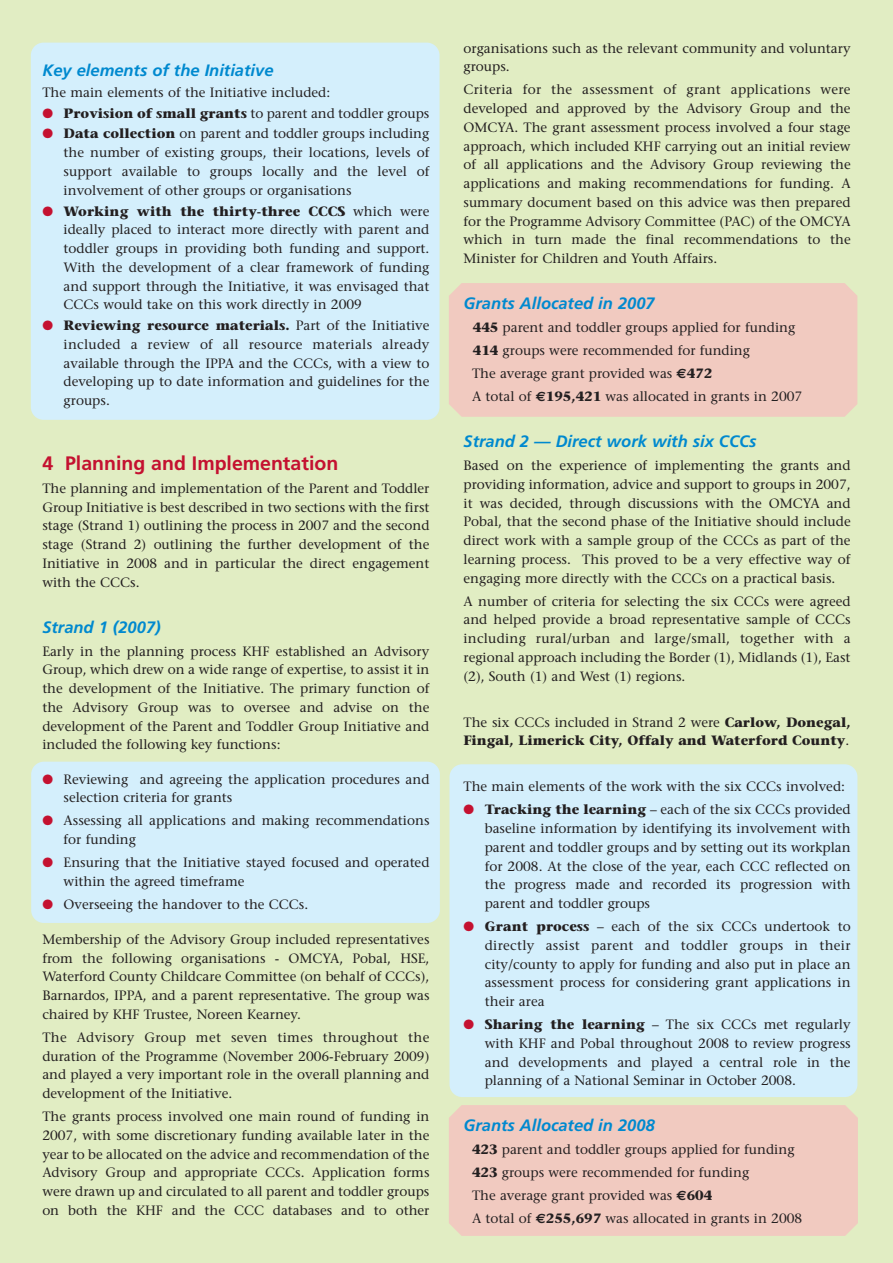
<style>
.page{position:relative;width:893px;height:1263px;background:#fff}
.page>*{position:absolute;margin:0;border:0;box-sizing:border-box;transform-origin:0 0}
.t1{font:700 19.5px "Frutiger";color:#c41130}
.t2{font:italic 700 16.5px "Frutiger";color:#0089cf}
.t3{font:13.5px/18.8px "Stone Serif";color:#231f20;text-align:justify}
.t4{font:700 13.5px/18.8px "Stone Serif";color:#231f20}
.s1{color:#c41130}
.s2{font-weight:700}
.s3{font-family:"Euro Sans";font-weight:700}
.s4{font-weight:400}
</style>
<div class="page">
<div style="left:0;top:0;width:892px;height:1263px;background:#e1edc3"></div>
<div style="left:449px;top:1105px;width:408px;height:131px;background:#f1cac0"></div>
<div style="left:449px;top:283px;width:408px;height:134px;background:#f1cac0"></div>
<div style="left:31px;top:43px;width:408px;height:377px;background:#d4effc;border-radius:13px"></div>
<div style="left:31px;top:762px;width:409px;height:161px;background:#d4effc;border-radius:13px"></div>
<div style="left:449px;top:764px;width:408px;height:333px;background:#d4effc;border-radius:13px"></div>
<p class="t2" style="left:42px;top:63px;width:233px">Key elements of the Initiative</p>
<p class="t3" style="left:42px;top:84px;width:289px">The main elements of the Initiative included:</p>
<p class="t3" style="left:42px;top:105px;width:388px"><span class="s1">●</span> <span class="s2">Provision of small grants</span> to parent and toddler groups</p>
<p class="t3" style="left:64px;top:126px;width:367px;text-indent:-21px"><span class="s1">●</span> <span class="s2">Data collection</span> on parent and toddler groups including the number of existing groups, their locations, levels of support available to groups locally and the level of involvement of other groups or organisations</p>
<p class="t3" style="left:64px;top:203px;width:367px;text-indent:-21px"><span class="s1">●</span> <span class="s2">Working with the thirty-three CCCS</span> which were ideally placed to interact more directly with parent and toddler groups in providing both funding and support.<br>With the development of a clear framework of funding and support through the Initiative, it was envisaged that CCCs would take on this work directly in 2009</p>
<p class="t3" style="left:64px;top:318px;width:367px;text-indent:-21px"><span class="s1">●</span> <span class="s2">Reviewing resource materials.</span> Part of the Initiative included a review of all resource materials already available through the IPPA and the CCCs, with a view to developing up to date information and guidelines for the groups.</p>
<h1 class="t1" style="left:42px;top:455px;width:297px">4 Planning and Implementation</h1>
<p class="t3" style="left:42px;top:480px;width:388px">The planning and implementation of the Parent and Toddler Group Initiative is best described in two sections with the first stage (Strand 1) outlining the process in 2007 and the second stage (Strand 2) outlining the further development of the Initiative in 2008 and in particular the direct engagement with the CCCs.</p>
<p class="t2" style="left:42px;top:620px;width:120px">Strand 1 (2007)</p>
<p class="t3" style="left:42px;top:643px;width:388px">Early in the planning process KHF established an Advisory Group, which drew on a wide range of expertise, to assist it in the development of the Initiative. The primary function of the Advisory Group was to oversee and advise on the development of the Parent and Toddler Group Initiative and included the following key functions:</p>
<p class="t3" style="left:64px;top:771px;width:367px;text-indent:-21px"><span class="s1">●</span> Reviewing and agreeing the application procedures and selection criteria for grants</p>
<p class="t3" style="left:64px;top:813px;width:367px;text-indent:-21px"><span class="s1">●</span> Assessing all applications and making recommendations for funding</p>
<p class="t3" style="left:64px;top:854px;width:367px;text-indent:-21px"><span class="s1">●</span> Ensuring that the Initiative stayed focused and operated within the agreed timeframe</p>
<p class="t3" style="left:42px;top:896px;width:267px"><span class="s1">●</span> Overseeing the handover to the CCCs.</p>
<p class="t3" style="left:42px;top:931px;width:388px">Membership of the Advisory Group included representatives from the following organisations - OMCYA, Pobal, HSE, Waterford County Childcare Committee (on behalf of CCCs), Barnardos, IPPA, and a parent representative. The group was chaired by KHF Trustee, Noreen Kearney.</p>
<p class="t3" style="left:42px;top:1029px;width:388px">The Advisory Group met seven times throughout the duration of the Programme (November 2006-February 2009) and played a very important role in the overall planning and development of the Initiative.</p>
<p class="t3" style="left:42px;top:1108px;width:388px">The grants process involved one main round of funding in 2007, with some discretionary funding available later in the year to be allocated on the advice and recommendation of the Advisory Group and appropriate CCCs. Application forms were drawn up and circulated to all parent and toddler groups on both the KHF and the CCC databases and to other</p>
<p class="t3" style="left:463px;top:40px;width:388px">organisations such as the relevant community and voluntary groups.</p>
<p class="t3" style="left:463px;top:82px;width:388px">Criteria for the assessment of grant applications were developed and approved by the Advisory Group and the OMCYA. The grant assessment process involved a four stage approach, which included KHF carrying out an initial review of all applications and the Advisory Group reviewing the applications and making recommendations for funding. A summary document based on this advice was then prepared for the Programme Advisory Committee (PAC) of the OMCYA which in turn made the final recommendations to the Minister for Children and Youth Affairs.</p>
<p class="t2" style="left:463px;top:297px;width:193px">Grants Allocated in 2007</p>
<p class="t3" style="left:472px;top:317px;width:332px;line-height:23px;text-align:left"><span class="s2">445</span> parent and toddler groups applied for funding <span class="s2">414</span> groups were recommended for funding<br>The average grant provided was <span class="s3">€</span><span class="s2">472<br></span>A total of <span class="s3">€</span><span class="s2">195,421</span> was allocated in grants in 2007</p>
<p class="t2" style="left:463px;top:435px;width:294px">Strand 2 — Direct work with six CCCs</p>
<p class="t3" style="left:463px;top:457px;width:388px">Based on the experience of implementing the grants and providing information, advice and support to groups in 2007, it was decided, through discussions with the OMCYA and Pobal, that the second phase of the Initiative should include direct work with a sample group of the CCCs as part of the learning process. This proved to be a very effective way of engaging more directly with the CCCs on a practical basis.</p>
<p class="t3" style="left:463px;top:593px;width:388px">A number of criteria for selecting the six CCCs were agreed and helped provide a broad representative sample of CCCs including rural/urban and large/small, together with a regional approach including the Border (1), Midlands (1), East (2), South (1) and West (1) regions.</p>
<p class="t4" style="left:463px;top:714px;width:388px"><span class="s4">The six CCCs included in Strand 2 were</span> Carlow, Donegal,<br>Fingal, Limerick City, Offaly and Waterford County<span class="s4">.</span></p>
<p class="t3" style="left:463px;top:779px;width:383px">The main elements of the work with the six CCCs involved:</p>
<p class="t3" style="left:485px;top:802px;width:367px;text-indent:-21px"><span class="s1">●</span> <span class="s2">Tracking the learning</span> – each of the six CCCs provided baseline information by identifying its involvement with parent and toddler groups and by setting out its workplan for 2008. At the close of the year, each CCC reflected on the progress made and recorded its progression with parent and toddler groups</p>
<p class="t3" style="left:485px;top:918px;width:367px;text-indent:-21px"><span class="s1">●</span> <span class="s2">Grant process</span> – each of the six CCCs undertook to directly assist parent and toddler groups in their city/county to apply for funding and also put in place an assessment process for considering grant applications in their area</p>
<p class="t3" style="left:485px;top:1016px;width:367px;text-indent:-21px"><span class="s1">●</span> <span class="s2">Sharing the learning</span> – The six CCCs met regularly with KHF and Pobal throughout 2008 to review progress and developments and played a central role in the planning of a National Seminar in October 2008.</p>
<p class="t2" style="left:463px;top:1119px;width:193px">Grants Allocated in 2008</p>
<p class="t3" style="left:472px;top:1140px;width:332px;line-height:23px;text-align:left"><span class="s2">423</span> parent and toddler groups applied for funding <span class="s2">423</span> groups were recommended for funding<br>The average grant provided was <span class="s3">€</span><span class="s2">604<br></span>A total of <span class="s3">€</span><span class="s2">255,697</span> was allocated in grants in 2008</p>
</div>
